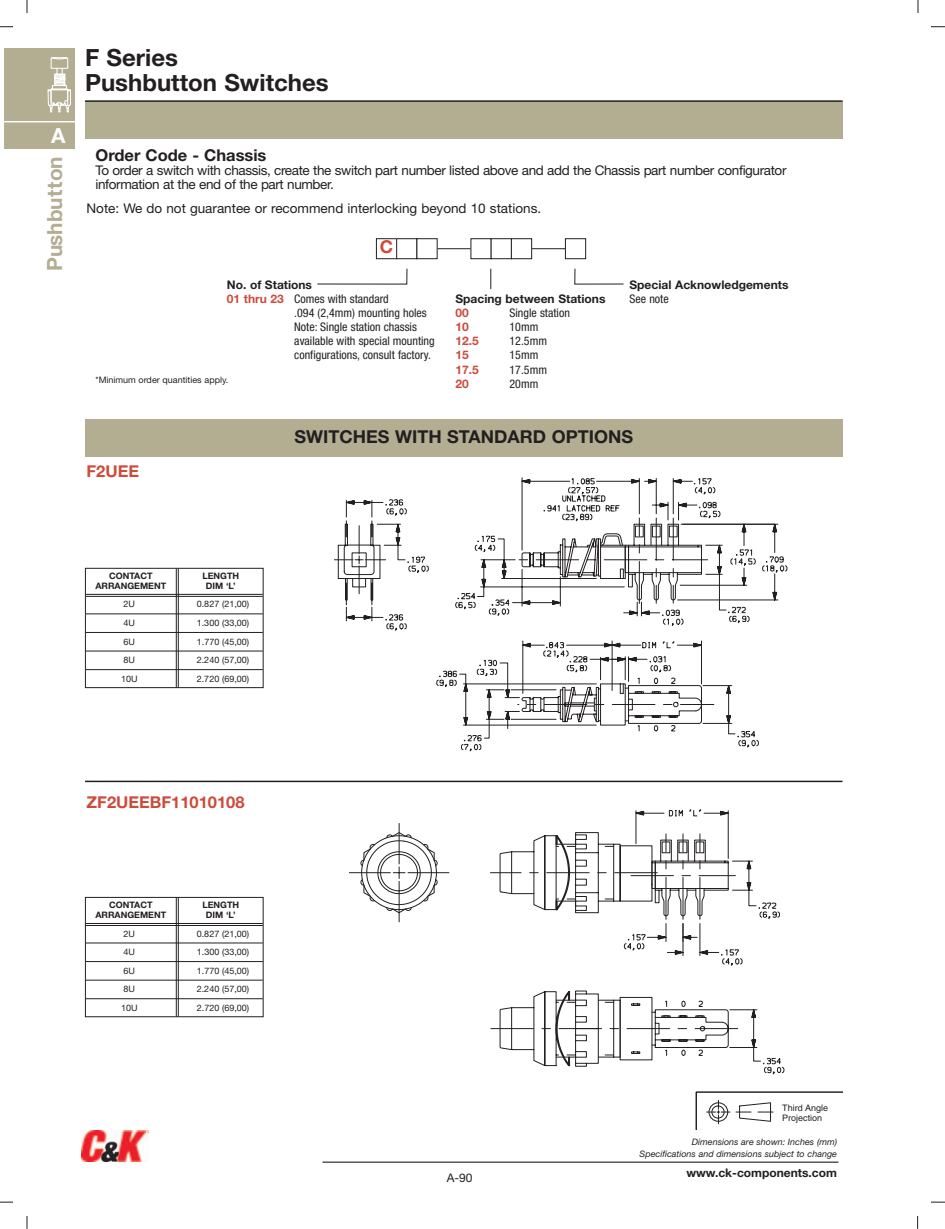
<style>
.page{position:relative;width:945px;height:1229px;background:#fff}
.page>*{position:absolute;margin:0;border:0;box-sizing:border-box;transform-origin:0 0}
.t1{font:700 23.7px/25.2px "Helvetica Neue";color:#231f20}
.t2{font:700 21px "Helvetica Neue";color:#b3ad92}
.t3{font:700 20.7px "Helvetica Neue";color:#fff}
.t4{font:700 17.85px "Helvetica Neue";color:#231f20}
.t5{font:700 17.7px "Helvetica Neue";color:#cd4b3b}
.t6{font:700 16.35px "Helvetica Neue";color:#cd4b3b}
.t7{font:700 16.35px "Helvetica Neue";color:#231f20}
.t8{font:13.35px/14.1px "Helvetica Neue";letter-spacing:-.03em;color:#231f20}
.t9{font:13.35px "Helvetica Neue";color:#231f20}
.t10{font:condensed 11.85px "Helvetica Neue";color:#231f20}
.t11{font:700 11.85px "Helvetica Neue";color:#231f20}
.t12{font:700 11.85px "Helvetica Neue";color:#cd4b3b}
.t13{font:11.85px "Helvetica Neue";color:#231f20}
.t14{font:8.85px "Helvetica Neue";color:#231f20}
.t15{font:italic 8.85px/11.9px "Helvetica Neue";color:#231f20;text-align:right}
.t16{font:700 8.85px/10.4px "Helvetica Neue";color:#231f20;text-align:center}
.t17{font:8.85px/10.6px "Helvetica";color:#231f20}
.s1{font-weight:700;font-stretch:normal;color:#cd4b3b}
</style>
<div class="page">
<div style="left:85px;top:101px;width:758px;height:37px;background:#b3ad92"></div>
<hr style="left:322px;top:1161px;width:516px;height:1px;background:#57585a">
<div style="left:4px;top:49px;width:70px;height:100px;background:#b3ad92"></div>
<hr style="left:4px;top:121px;width:70px;height:1px;background:#fff">
<svg style="left:47px;top:57px;width:24px;height:56px"></svg>
<svg style="left:0;top:0;width:28px;height:27px"></svg>
<svg style="left:0;top:1201px;width:28px;height:27px"></svg>
<svg style="left:917px;top:1201px;width:28px;height:27px"></svg>
<svg style="left:918px;top:0;width:27px;height:27px"></svg>
<div style="left:14px;top:13px;width:26px;height:27px;background:#fff"></div>
<div style="left:904px;top:13px;width:28px;height:27px;background:#fff"></div>
<div style="left:14px;top:1188px;width:26px;height:27px;background:#fff"></div>
<div style="left:904px;top:1188px;width:28px;height:27px;background:#fff"></div>
<img style="left:82px;top:1130px;width:66px;height:32px">
<svg style="left:696px;top:1091px;width:147px;height:38px"></svg>
<hr style="left:85px;top:100px;width:758px;height:2px;background:#231f20">
<div style="left:85px;top:419px;width:758px;height:38px;background:#b3ad92"></div>
<svg style="left:341px;top:477px;width:446px;height:274px"></svg>
<svg style="left:499px;top:832px;width:281px;height:134px"></svg>
<svg style="left:349px;top:823px;width:101px;height:99px"></svg>
<hr style="left:636px;top:810px;width:1px;height:33px;background:#231f20">
<hr style="left:728px;top:810px;width:1px;height:48px;background:#231f20">
<svg style="left:689px;top:809px;width:40px;height:7px"></svg>
<svg style="left:635px;top:810px;width:48px;height:6px"></svg>
<svg style="left:490px;top:990px;width:291px;height:83px"></svg>
<hr style="left:85px;top:780px;width:758px;height:2px;background:#231f20">
<div style="left:376px;top:238px;width:21px;height:21px;border:1px solid #231f20"></div>
<div style="left:396px;top:238px;width:21px;height:21px;border:1px solid #231f20"></div>
<div style="left:417px;top:238px;width:21px;height:21px;border:1px solid #231f20"></div>
<div style="left:471px;top:238px;width:21px;height:21px;border:1px solid #231f20"></div>
<div style="left:491px;top:238px;width:21px;height:21px;border:1px solid #231f20"></div>
<div style="left:511px;top:238px;width:21px;height:21px;border:1px solid #231f20"></div>
<hr style="left:438px;top:248px;width:33px;height:1px;background:#231f20">
<hr style="left:532px;top:248px;width:33px;height:1px;background:#231f20">
<svg style="left:317px;top:268px;width:91px;height:17px"></svg>
<svg style="left:574px;top:268px;width:50px;height:17px"></svg>
<svg style="left:490px;top:269px;width:1px;height:20px"></svg>
<div style="left:565px;top:238px;width:21px;height:21px;border:1px solid #231f20"></div>
<hr style="left:86px;top:594px;width:177px;height:1px;background:#231f20">
<hr style="left:86px;top:596px;width:177px;height:1px;background:#231f20">
<hr style="left:86px;top:613px;width:177px;height:1px;background:#231f20">
<hr style="left:86px;top:632px;width:177px;height:1px;background:#231f20">
<hr style="left:86px;top:650px;width:177px;height:1px;background:#231f20">
<hr style="left:86px;top:669px;width:177px;height:1px;background:#231f20">
<div style="left:85px;top:568px;width:179px;height:120px;border:1px solid #231f20"></div>
<hr style="left:178px;top:568px;width:1px;height:119px;background:#231f20">
<hr style="left:176px;top:568px;width:1px;height:119px;background:#231f20">
<hr style="left:86px;top:923px;width:177px;height:1px;background:#231f20">
<hr style="left:86px;top:925px;width:177px;height:1px;background:#231f20">
<hr style="left:86px;top:942px;width:177px;height:1px;background:#231f20">
<hr style="left:86px;top:961px;width:177px;height:1px;background:#231f20">
<hr style="left:86px;top:979px;width:177px;height:1px;background:#231f20">
<hr style="left:86px;top:998px;width:177px;height:1px;background:#231f20">
<div style="left:85px;top:897px;width:179px;height:120px;border:1px solid #231f20"></div>
<hr style="left:178px;top:897px;width:1px;height:119px;background:#231f20">
<hr style="left:176px;top:897px;width:1px;height:119px;background:#231f20">
<h3 class="t3" style="left:51px;top:123px;width:16px">A</h3>
<h2 class="t2" style="left:42px;top:271px;width:116px;rotate:-90deg">Pushbutton</h2>
<h1 class="t1" style="left:85px;top:47px;width:245px">F Series<br>Pushbutton Switches</h1>
<h3 class="t7" style="left:96px;top:149px;width:172px">Order Code - Chassis</h3>
<p class="t8" style="left:96px;top:164px;width:692px">To order a switch with chassis, create the switch part number listed above and add the Chassis part number configurator information at the end of the part number.</p>
<p class="t9" style="left:87px;top:203px;width:456px">Note: We do not guarantee or recommend interlocking beyond 10 stations.</p>
<h3 class="t5" style="left:380px;top:241px;width:15px">C</h3>
<p class="t11" style="left:227px;top:280px;width:87px">No. of Stations</p>
<p class="t10" style="left:227px;top:294px;width:164px"><span class="s1">01 thru 23</span> Comes with standard</p>
<p class="t10" style="left:294px;top:308px;width:134px">.094 (2,4mm) mounting holes</p>
<p class="t10" style="left:294px;top:322px;width:124px">Note: Single station chassis</p>
<p class="t10" style="left:294px;top:336px;width:142px">available with special mounting</p>
<p class="t10" style="left:294px;top:350px;width:138px">configurations, consult factory.</p>
<p class="t14" style="left:96px;top:377px;width:134px">*Minimum order quantities apply.</p>
<p class="t11" style="left:456px;top:295px;width:151px">Spacing between Stations</p>
<p class="t12" style="left:456px;top:309px;width:15px">00</p>
<p class="t10" style="left:510px;top:309px;width:62px">Single station</p>
<p class="t12" style="left:456px;top:323px;width:15px">10</p>
<p class="t10" style="left:510px;top:323px;width:30px">10mm</p>
<p class="t12" style="left:456px;top:337px;width:25px">12.5</p>
<p class="t10" style="left:510px;top:337px;width:39px">12.5mm</p>
<p class="t12" style="left:456px;top:351px;width:15px">15</p>
<p class="t10" style="left:510px;top:351px;width:30px">15mm</p>
<p class="t12" style="left:456px;top:365px;width:25px">17.5</p>
<p class="t10" style="left:510px;top:365px;width:39px">17.5mm</p>
<p class="t12" style="left:456px;top:379px;width:15px">20</p>
<p class="t10" style="left:510px;top:379px;width:30px">20mm</p>
<p class="t11" style="left:630px;top:280px;width:160px">Special Acknowledgements</p>
<p class="t10" style="left:630px;top:294px;width:41px">See note</p>
<h3 class="t6" style="left:87px;top:465px;width:54px">F2UEE</h3>
<h3 class="t4" style="left:295px;top:430px;width:340px">SWITCHES WITH STANDARD OPTIONS</h3>
<p class="t16" style="left:95px;top:571px;width:72px">CONTACT<br>ARRANGEMENT</p>
<p class="t16" style="left:202px;top:571px;width:38px">LENGTH<br>DIM ‘L’</p>
<p class="t14" style="left:124px;top:601px;width:13px">2U</p>
<p class="t14" style="left:197px;top:601px;width:54px">0.827 (21,00)</p>
<p class="t14" style="left:124px;top:620px;width:13px">4U</p>
<p class="t14" style="left:197px;top:620px;width:54px">1.300 (33,00)</p>
<p class="t14" style="left:124px;top:638px;width:13px">6U</p>
<p class="t14" style="left:197px;top:638px;width:54px">1.770 (45,00)</p>
<p class="t14" style="left:124px;top:657px;width:13px">8U</p>
<p class="t14" style="left:197px;top:657px;width:54px">2.240 (57,00)</p>
<p class="t14" style="left:121px;top:675px;width:18px">10U</p>
<p class="t14" style="left:197px;top:675px;width:54px">2.720 (69,00)</p>
<h3 class="t6" style="left:87px;top:796px;width:160px">ZF2UEEBF11010108</h3>
<p class="t16" style="left:95px;top:900px;width:72px">CONTACT<br>ARRANGEMENT</p>
<p class="t16" style="left:202px;top:900px;width:38px">LENGTH<br>DIM ‘L’</p>
<p class="t14" style="left:124px;top:930px;width:13px">2U</p>
<p class="t14" style="left:197px;top:930px;width:54px">0.827 (21,00)</p>
<p class="t14" style="left:124px;top:948px;width:13px">4U</p>
<p class="t14" style="left:197px;top:948px;width:54px">1.300 (33,00)</p>
<p class="t14" style="left:124px;top:967px;width:13px">6U</p>
<p class="t14" style="left:197px;top:967px;width:54px">1.770 (45,00)</p>
<p class="t14" style="left:124px;top:986px;width:13px">8U</p>
<p class="t14" style="left:197px;top:986px;width:54px">2.240 (57,00)</p>
<p class="t14" style="left:121px;top:1004px;width:18px">10U</p>
<p class="t14" style="left:197px;top:1004px;width:54px">2.720 (69,00)</p>
<p class="t13" style="left:447px;top:1173px;width:27px">A-90</p>
<p class="t17" style="left:782px;top:1103px;width:47px">Third Angle<br>Projection</p>
<p class="t15" style="left:640px;top:1136px;width:199px">Dimensions are shown: Inches (mm)<br>Specifications and dimensions subject to change</p>
<p class="t11" style="left:686px;top:1168px;width:152px">www.ck-components.com</p>
</div>
